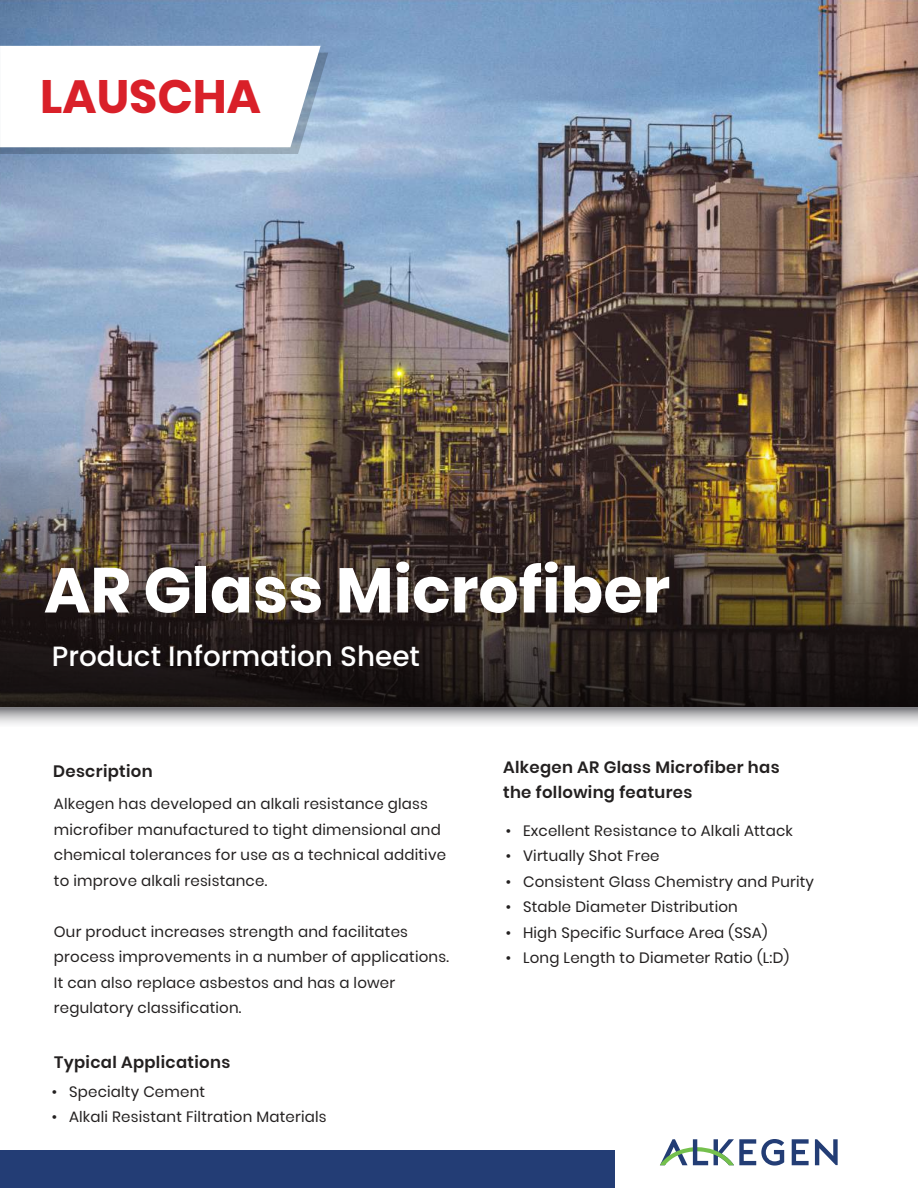
<style>
.page{position:relative;width:918px;height:1188px;background:#fff}
.page>*{position:absolute;margin:0;border:0;box-sizing:border-box;transform-origin:0 0}
.t1{font:700 63.3px "Poppins";color:#fff}
.t2{font:700 46.65px "Poppins";color:#d92029}
.t3{font:500 27.9px "Poppins";color:#fff}
.t4{font:600 16.5px/25.5px "Poppins";letter-spacing:.02em;color:#232020}
.t5{font:15px/25.5px "Poppins";letter-spacing:.015em;color:#232020}
</style>
<div class="page">
<div style="left:0;top:1150px;width:615px;height:38px;background:#233d75"></div>
<div style="left:0;top:707px;width:918px;height:20px;background:linear-gradient(to bottom,#858588,#fff)"></div>
<img style="left:0;top:0;width:918px;height:70px">
<img style="left:0;top:70px;width:918px;height:637px">
<svg style="left:815px;top:1139px;width:23px;height:26px"></svg>
<svg style="left:792px;top:1139px;width:17px;height:26px"></svg>
<svg style="left:660px;top:1139px;width:124px;height:27px"></svg>
<svg style="left:0;top:46px;width:328px;height:108px"></svg>
<h2 class="t2" style="left:40px;top:70px;width:222px">LAUSCHA</h2>
<h1 class="t1" style="left:44px;top:554px;width:627px">AR Glass Microfiber</h1>
<h3 class="t3" style="left:52px;top:640px;width:370px">Product Information Sheet</h3>
<p class="t4" style="left:53px;top:759px;width:101px">Description</p>
<p class="t5" style="left:54px;top:791px;width:394px">Alkegen has developed an alkali resistance glass microfiber manufactured to tight dimensional and chemical tolerances for use as a technical additive to improve alkali resistance.</p>
<p class="t5" style="left:54px;top:919px;width:397px">Our product increases strength and facilitates process improvements in a number of applications.<br>It can also replace asbestos and has a lower regulatory classification.</p>
<p class="t4" style="left:54px;top:1049px;width:178px">Typical Applications</p>
<p class="t5" style="left:52px;top:1079px;width:276px">ï Specialty Cement<br>ï Alkali Resistant Filtration Materials</p>
<p class="t4" style="left:503px;top:754px;width:278px">Alkegen AR Glass Microfiber has the following features</p>
<p class="t5" style="left:506px;top:817px;width:310px">ï Excellent Resistance to Alkali Attack<br>ï Virtually Shot Free<br>ï Consistent Glass Chemistry and Purity ï Stable Diameter Distribution<br>ï High Specific Surface Area (SSA)<br>ï Long Length to Diameter Ratio (L:D)</p>
</div>
